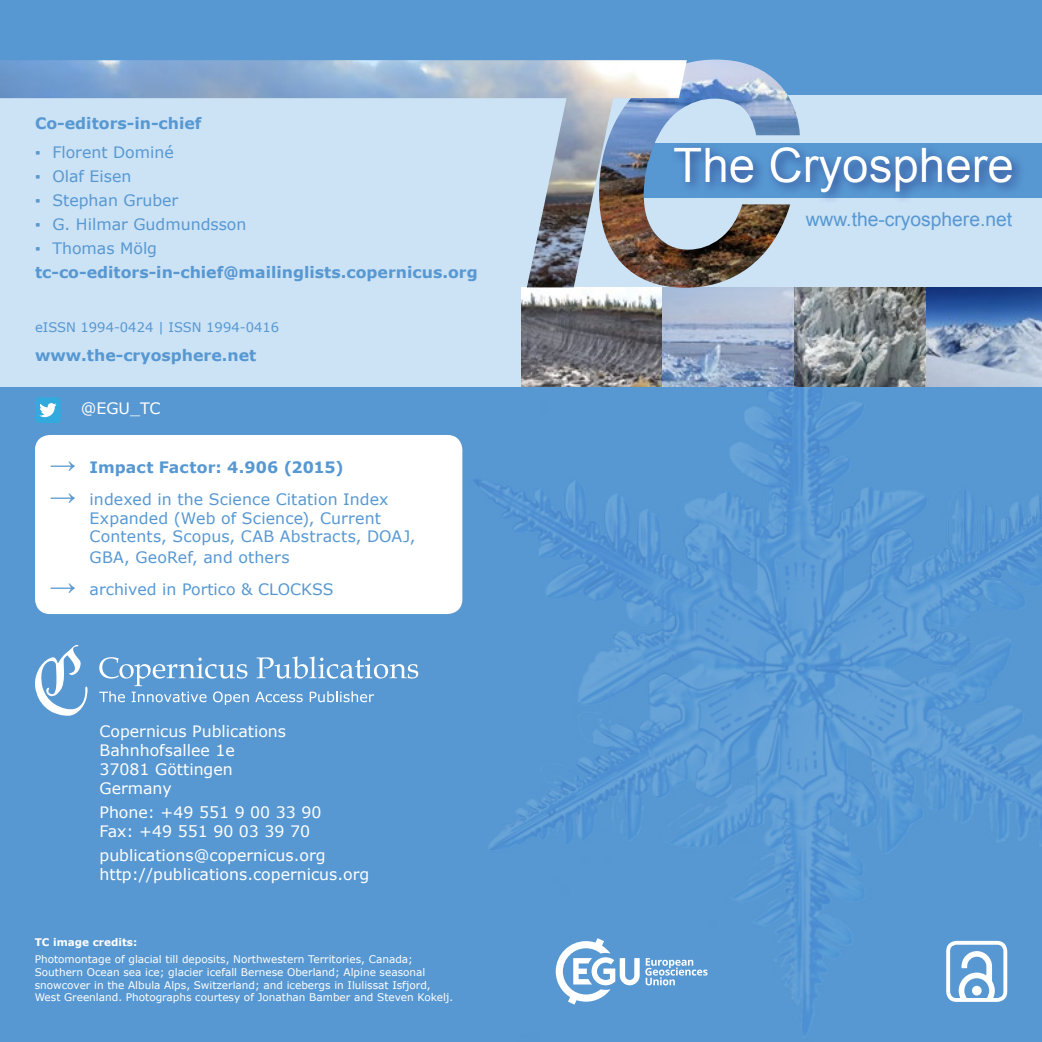
<style>
.page{position:relative;width:1042px;height:1042px;background:#5798d2}
.page>*{position:absolute;margin:0;border:0;box-sizing:border-box;transform-origin:0 0}
.t1{font:47.43px "Arial";color:#fff}
.t2{font:19.25px "Arial";color:#5798d2}
.t3{font:15.75px/18.9px "Verdana";color:#5798d2}
.t4{font:15.75px/18.9px "Verdana";color:#fff}
.t5{font:700 15.75px "Verdana";color:#5798d2}
.t6{font:13.12px "Verdana";color:#5798d2}
.t7{font:10.5px/12.6px "Verdana";color:#fff}
.t8{font:700 10.5px "Verdana";color:#fff}
.s1{font-family:"Arial";font-size:26.25px}
.s2{font-family:"Arial";font-weight:700;font-size:26.25px}
</style>
<div class="page">
<div style="left:0;top:95px;width:1042px;height:292px;background:#cce2f5"></div>
<img style="left:687px;top:60px;width:113px;height:216px">
<img style="left:0;top:60px;width:687px;height:216px">
<div style="left:641px;top:132px;width:401px;height:81px;background:#fff;opacity:.75"></div>
<img style="left:474px;top:276px;width:568px;height:754px">
<svg style="left:257px;top:656px;width:161px;height:22px"></svg>
<svg style="left:99px;top:657px;width:150px;height:48px"></svg>
<svg style="left:255px;top:691px;width:48px;height:11px"></svg>
<svg style="left:310px;top:691px;width:64px;height:11px"></svg>
<svg style="left:35px;top:645px;width:53px;height:71px"></svg>
<div style="left:35px;top:435px;width:427px;height:179px;background:#fff;border-radius:15px"></div>
<svg style="left:946px;top:941px;width:61px;height:61px"></svg>
<div style="left:35px;top:397px;width:26px;height:26px;background:#3ad;border-radius:4px"></div>
<svg style="left:39px;top:403px;width:18px;height:14px"></svg>
<svg style="left:556px;top:938px;width:151px;height:66px"></svg>
<h3 class="t5" style="left:35px;top:113px;width:168px">Co-editors-in-chief</h3>
<h3 class="t3" style="left:35px;top:143px;width:140px">▪ Florent Dominé</h3>
<h3 class="t3" style="left:35px;top:167px;width:98px">▪ Olaf Eisen</h3>
<h3 class="t3" style="left:35px;top:191px;width:145px">▪ Stephan Gruber</h3>
<h3 class="t3" style="left:35px;top:215px;width:213px">▪ G. Hilmar Gudmundsson</h3>
<h3 class="t3" style="left:35px;top:238px;width:124px">▪ Thomas Mölg</h3>
<h3 class="t5" style="left:35px;top:261px;width:444px">tc-co-editors-in-chief@mailinglists.copernicus.org</h3>
<p class="t6" style="left:35px;top:318px;width:245px">eISSN 1994-0424 | ISSN 1994-0416</p>
<h3 class="t5" style="left:35px;top:344px;width:223px">www.the-cryosphere.net</h3>
<h3 class="t4" style="left:81px;top:399px;width:81px">@EGU_TC</h3>
<h3 class="t5" style="left:50px;top:456px;width:295px"><span class="s1">→</span> Impact Factor: 4.906 (2015)</h3>
<h3 class="t3" style="left:90px;top:489px;width:327px;text-indent:-40px"><span class="s2">→</span> indexed in the Science Citation Index<br>Expanded (Web of Science), Current<br>Contents, Scopus, CAB Abstracts, DOAJ,</h3>
<h3 class="t3" style="left:90px;top:548px;width:201px">GBA, GeoRef, and others</h3>
<h3 class="t3" style="left:50px;top:579px;width:285px"><span class="s2">→</span> archived in Portico &amp; CLOCKSS</h3>
<h3 class="t4" style="left:100px;top:722px;width:188px">Copernicus Publications<br>Bahnhofsallee 1e<br>37081 Göttingen<br>Germany</h3>
<h3 class="t4" style="left:100px;top:802px;width:223px">Phone: +49 551 9 00 33 90<br>Fax: +49 551 90 03 39 70</h3>
<h3 class="t4" style="left:100px;top:845px;width:271px">publications@copernicus.org http://publications.copernicus.org</h3>
<p class="t8" style="left:35px;top:934px;width:104px">TC image credits:</p>
<p class="t7" style="left:35px;top:953px;width:420px">Photomontage of glacial till deposits, Northwestern Territories, Canada; Southern Ocean sea ice; glacier icefall Bernese Oberland; Alpine seasonal snowcover in the Albula Alps, Switzerland; and icebergs in Ilulissat Isfjord, West Greenland. Photographs courtesy of Jonathan Bamber and Steven Kokelj.</p>
<h1 class="t1" style="left:673px;top:133px;width:342px">The Cryosphere</h1>
<h2 class="t2" style="left:805px;top:206px;width:208px">www.the-cryosphere.net</h2>
</div>
